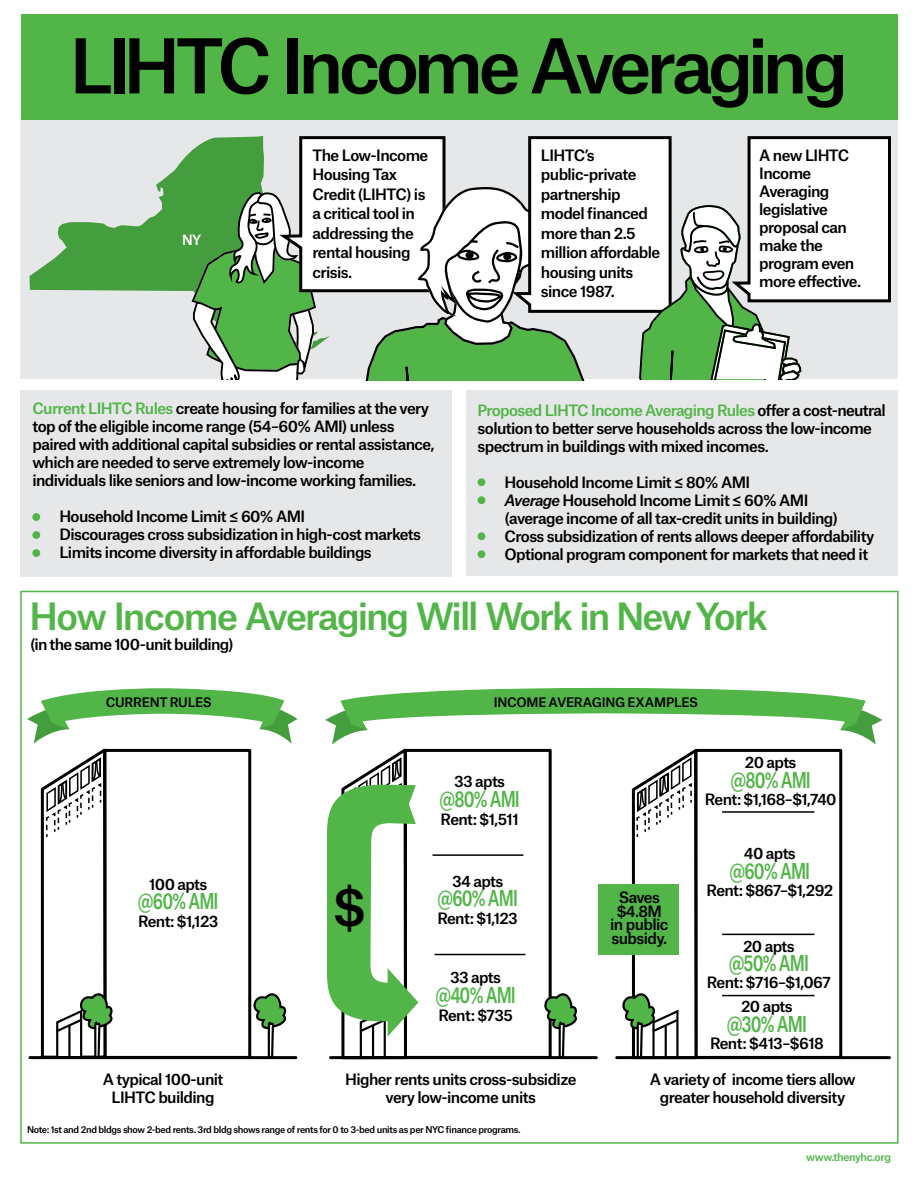
<style>
.page{position:relative;width:918px;height:1188px;background:#fff}
.page>*{position:absolute;margin:0;border:0;box-sizing:border-box;transform-origin:0 0}
.t1{font:500 72px "Atlas Grotesk";letter-spacing:-.07em;color:#000}
.t2{font:500 49.95px "Atlas Grotesk";color:#000}
.t3{font:500 36px "Atlas Grotesk";letter-spacing:-.05em;color:#52b548}
.t4{font:500 21px "Atlas Grotesk";letter-spacing:-.06em;color:#52b548;scale:.75 1}
.t5{font:500 15px/18px "Atlas Grotesk";letter-spacing:-.04em;color:#000}
.t6{font:500 13.5px "Atlas Grotesk";color:#fff}
.t7{font:500 12.6px "Atlas Grotesk";letter-spacing:-.02em;color:#000}
.t8{font:500 10.5px "Atlas Grotesk";letter-spacing:-.04em;color:#52b548}
.t9{font:500 9px "Atlas Grotesk";letter-spacing:-.04em;color:#000}
.s1{color:#52b548}
.s2{font-style:italic}
</style>
<div class="page">
<div style="left:20px;top:391px;width:431px;height:186px;background:#e6e7e8"></div>
<div style="left:467px;top:391px;width:431px;height:185px;background:#e6e7e8"></div>
<div style="left:20px;top:120px;width:878px;height:259px;background:#e6e7e8"></div>
<svg style="left:30px;top:152px;width:160px;height:139px"></svg>
<div style="left:22px;top:14px;width:876px;height:106px;background:#52b548"></div>
<div style="left:32px;top:513px;width:8px;height:8px;background:#52b548;border-radius:50%"></div>
<div style="left:32px;top:531px;width:8px;height:8px;background:#52b548;border-radius:50%"></div>
<div style="left:32px;top:549px;width:8px;height:8px;background:#52b548;border-radius:50%"></div>
<hr style="left:617px;top:1056px;width:273px;height:3px;background:#000">
<div style="left:478px;top:478px;width:7px;height:8px;background:#52b548;border-radius:50%"></div>
<div style="left:478px;top:496px;width:7px;height:8px;background:#52b548;border-radius:50%"></div>
<div style="left:478px;top:532px;width:7px;height:8px;background:#52b548;border-radius:50%"></div>
<div style="left:478px;top:550px;width:7px;height:8px;background:#52b548;border-radius:50%"></div>
<svg style="left:27px;top:688px;width:271px;height:372px"></svg>
<hr style="left:68px;top:1025px;width:3px;height:32px;background:#000">
<svg style="left:190px;top:136px;width:703px;height:244px"></svg>
<div style="left:68px;top:697px;width:182px;height:10px;background:#52b548"></div>
<svg style="left:325px;top:688px;width:557px;height:372px"></svg>
<div style="left:598px;top:884px;width:81px;height:71px;background:#52b548"></div>
<h1 class="t1" style="left:70px;top:7px;width:781px">LIHTC Income Averaging</h1>
<p class="t6" style="left:182px;top:229px;width:21px">NY</p>
<p class="t5" style="left:313px;top:144px;width:117px;line-height:19.5px">The Low-Income<br>Housing Tax<br>Credit (LIHTC) is a critical tool in addressing the rental housing crisis.</p>
<p class="t5" style="left:541px;top:144px;width:121px;line-height:19.5px">LIHTC’s public-private partnership model financed more than 2.5 million affordable housing units since 1987.</p>
<p class="t5" style="left:759px;top:144px;width:103px">A new LIHTC<br>Income<br>Averaging legislative proposal can make the program even more effective.</p>
<p class="t5" style="left:32px;top:398px;width:404px"><span class="s1">Current LIHTC Rules</span> create housing for families at the very top of the eligible income range (54–60% AMI) unless paired with additional capital subsidies or rental assistance, which are needed to serve extremely low-income individuals like seniors and low-income working families.</p>
<p class="t5" style="left:59px;top:506px;width:363px">Household Income Limit ≤ 60% AMI<br>Discourages cross subsidization in high-cost markets<br>Limits income diversity in affordable buildings</p>
<p class="t5" style="left:478px;top:399px;width:410px"><span class="s1">Proposed LIHTC Income Averaging Rules</span> offer a cost-neutral solution to better serve households across the low-income spectrum in buildings with mixed incomes.</p>
<p class="t5" style="left:505px;top:471px;width:371px">Household Income Limit ≤ 80% AMI<br><span class="s2">Average</span> Household Income Limit ≤ 60% AMI<br>(average income of all tax-credit units in building)<br>Cross subsidization of rents allows deeper affordability Optional program component for markets that need it</p>
<h3 class="t3" style="left:30px;top:587px;width:740px">How Income Averaging Will Work in New York</h3>
<p class="t5" style="left:30px;top:634px;width:205px">(in the same 100-unit building)</p>
<p class="t7" style="left:106px;top:692px;width:107px">CURRENT RULES</p>
<p class="t7" style="left:494px;top:692px;width:206px">INCOME AVERAGING EXAMPLES</p>
<p class="t5" style="left:149px;top:873px;width:60px">100 apts</p>
<h3 class="t4" style="left:138px;top:884px;width:109px">@60% AMI</h3>
<p class="t5" style="left:138px;top:911px;width:82px">Rent: $1,123</p>
<p class="t5" style="left:454px;top:771px;width:52px">33 apts</p>
<h3 class="t4" style="left:439px;top:782px;width:109px">@80% AMI</h3>
<p class="t5" style="left:441px;top:809px;width:80px">Rent: $1,511</p>
<p class="t5" style="left:452px;top:870px;width:53px">34 apts</p>
<h3 class="t4" style="left:437px;top:881px;width:109px">@60% AMI</h3>
<p class="t5" style="left:437px;top:908px;width:82px">Rent: $1,123</p>
<h2 class="t2" style="left:333px;top:866px;width:34px">$</h2>
<p class="t5" style="left:610px;top:889px;width:60px;line-height:13.5px;text-align:center">Saves $4.8M in public subsidy.</p>
<p class="t5" style="left:450px;top:967px;width:52px">33 apts</p>
<h3 class="t4" style="left:435px;top:978px;width:109px">@40% AMI</h3>
<p class="t5" style="left:438px;top:1005px;width:76px">Rent: $735</p>
<p class="t5" style="left:745px;top:752px;width:53px">20 apts</p>
<h3 class="t4" style="left:730px;top:763px;width:109px">@80% AMI</h3>
<p class="t5" style="left:705px;top:789px;width:133px">Rent: $1,168–$1,740</p>
<p class="t5" style="left:744px;top:843px;width:53px">40 apts</p>
<h3 class="t4" style="left:730px;top:854px;width:109px">@60% AMI</h3>
<p class="t5" style="left:707px;top:880px;width:128px">Rent: $867–$1,292</p>
<p class="t5" style="left:743px;top:935px;width:53px">20 apts</p>
<h3 class="t4" style="left:729px;top:946px;width:108px">@50% AMI</h3>
<p class="t5" style="left:707px;top:972px;width:126px">Rent: $716–$1,067</p>
<p class="t5" style="left:741px;top:996px;width:53px">20 apts</p>
<h3 class="t4" style="left:727px;top:1007px;width:108px">@30% AMI</h3>
<p class="t5" style="left:710px;top:1032px;width:115px">Rent: $413–$618</p>
<p class="t5" style="left:103px;top:1068px;width:122px;text-align:center">A typical 100-unit<br>LIHTC building</p>
<p class="t5" style="left:345px;top:1068px;width:233px;text-align:center">Higher rents units cross-subsidize very low-income units</p>
<p class="t5" style="left:650px;top:1068px;width:207px;text-align:center">A variety of income tiers allow greater household diversity</p>
<p class="t9" style="left:27px;top:1122px;width:495px">Note: 1st and 2nd bldgs show 2-bed rents. 3rd bldg shows range of rents for 0 to 3-bed units as per NYC finance programs.</p>
<p class="t8" style="left:806px;top:1148px;width:86px">www.thenyhc.org</p>
</div>
